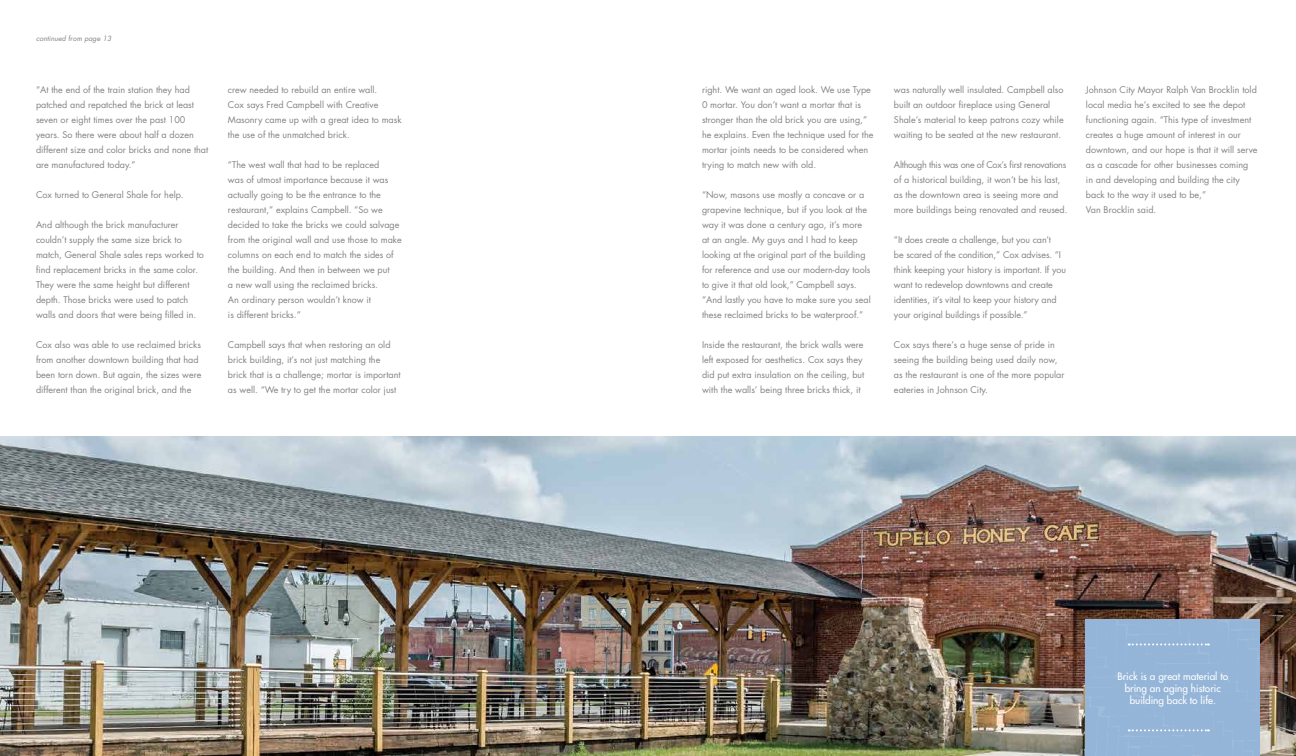
<style>
.page{position:relative;width:1296px;height:756px;background:#fff}
.page>*{position:absolute;margin:0;border:0;box-sizing:border-box;transform-origin:0 0}
.t1{font:10px/12px "Futura";color:#fff;text-align:center}
.t2{font:9px/15px "Futura";color:#808285}
.t3{font:italic 7px "Futura";letter-spacing:.01em;color:#808285}
.t4{font:700 7px "Biko";color:#c9cacc}
</style>
<div class="page">
<img style="left:0;top:437px;width:1296px;height:319px">
<div style="left:1086px;top:620px;width:175px;height:136px;background:#94b5d8"></div>
<p class="t3" style="left:36px;top:34px;width:77px">continued from page 13</p>
<p class="t2" style="left:36px;top:82px;width:174px">“At the end of the train station they had patched and repatched the brick at least seven or eight times over the past 100 years. So there were about half a dozen different size and color bricks and none that are manufactured today.”</p>
<p class="t2" style="left:36px;top:187px;width:149px">Cox turned to General Shale for help.</p>
<p class="t2" style="left:36px;top:217px;width:169px">And although the brick manufacturer couldn’t supply the same size brick to match, General Shale sales reps worked to find replacement bricks in the same color.<br>They were the same height but different depth. Those bricks were used to patch walls and doors that were being filled in.</p>
<p class="t2" style="left:36px;top:337px;width:167px">Cox also was able to use reclaimed bricks from another downtown building that had been torn down. But again, the sizes were different than the original brick, and the</p>
<p class="t2" style="left:228px;top:82px;width:175px">crew needed to rebuild an entire wall.<br>Cox says Fred Campbell with Creative Masonry came up with a great idea to mask the use of the unmatched brick.</p>
<p class="t2" style="left:228px;top:157px;width:175px">“The west wall that had to be replaced<br>was of utmost importance because it was actually going to be the entrance to the restaurant,” explains Campbell. “So we decided to take the bricks we could salvage from the original wall and use those to make columns on each end to match the sides of the building. And then in between we put<br>a new wall using the reclaimed bricks.<br>An ordinary person wouldn’t know it<br>is different bricks.“</p>
<p class="t2" style="left:228px;top:337px;width:174px">Campbell says that when restoring an old brick building, it’s not just matching the brick that is a challenge; mortar is important as well. “We try to get the mortar color just</p>
<p class="t2" style="left:702px;top:82px;width:173px">right. We want an aged look. We use Type 0 mortar. You don’t want a mortar that is stronger than the old brick you are using,” he explains. Even the technique used for the mortar joints needs to be considered when trying to match new with old.</p>
<p class="t2" style="left:702px;top:187px;width:170px">“Now, masons use mostly a concave or a grapevine technique, but if you look at the way it was done a century ago, it’s more at an angle. My guys and I had to keep looking at the original part of the building for reference and use our modern-day tools to give it that old look,” Campbell says. “And lastly you have to make sure you seal these reclaimed bricks to be waterproof.”</p>
<p class="t2" style="left:702px;top:337px;width:164px">Inside the restaurant, the brick walls were left exposed for aesthetics. Cox says they did put extra insulation on the ceiling, but with the walls’ being three bricks thick, it</p>
<p class="t2" style="left:894px;top:82px;width:171px">was naturally well insulated. Campbell also built an outdoor fireplace using General Shale’s material to keep patrons cozy while waiting to be seated at the new restaurant.</p>
<p class="t2" style="left:894px;top:157px;width:175px">Although this was one of Cox’s first renovations of a historical building, it won’t be his last, as the downtown area is seeing more and more buildings being renovated and reused.</p>
<p class="t2" style="left:894px;top:232px;width:174px">“It does create a challenge, but you can’t<br>be scared of the condition,” Cox advises. “I think keeping your history is important. If you want to redevelop downtowns and create identities, it’s vital to keep your history and your original buildings if possible.”</p>
<p class="t2" style="left:894px;top:337px;width:172px">Cox says there’s a huge sense of pride in seeing the building being used daily now, as the restaurant is one of the more popular eateries in Johnson City.</p>
<p class="t2" style="left:1086px;top:82px;width:173px">Johnson City Mayor Ralph Van Brocklin told local media he’s excited to see the depot functioning again. “This type of investment creates a huge amount of interest in our downtown, and our hope is that it will serve as a cascade for other businesses coming in and developing and building the city back to the way it used to be,”<br>Van Brocklin said.</p>
<p class="t1" style="left:1117px;top:671px;width:112px">Brick is a great material to bring an aging historic building back to life.</p>
<p class="t4" style="left:1257px;top:726px;width:8px">15</p>
</div>
